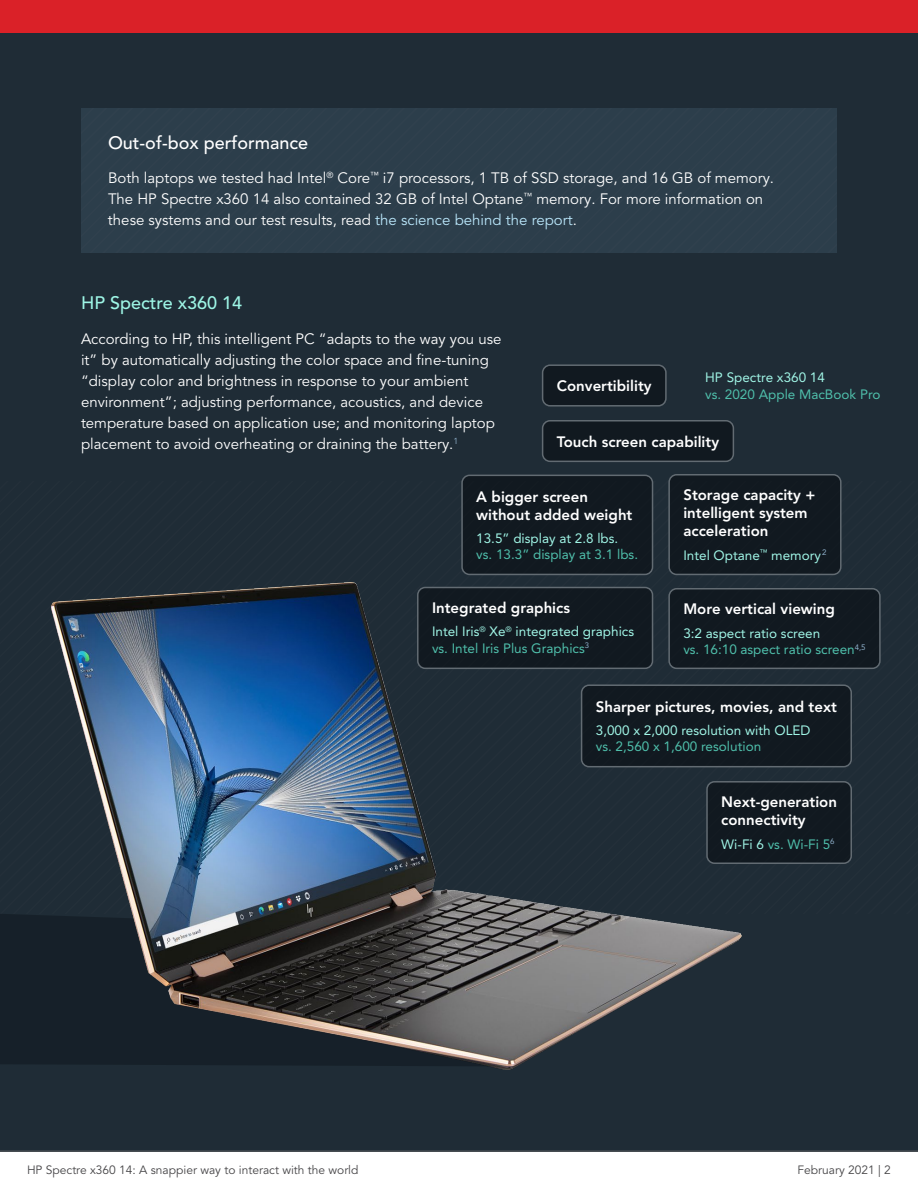
<style>
.page{position:relative;width:918px;height:1188px;background:#fff}
.page>*{position:absolute;margin:0;border:0;box-sizing:border-box;transform-origin:0 0}
.t1{font:500 18px "Avenir LT Pro";color:#fff}
.t2{font:500 18px "Avenir LT Pro";color:#9df5e5}
.t3{font:15px/21px "Avenir LT Pro";color:#fff}
.t4{font:800 15px/18px "Avenir LT Pro";color:#fff}
.t5{font:13.5px/16.5px "Avenir LT Pro";color:#a0f5e6}
.t6{font:13.5px/16.5px "Avenir LT Pro";color:#4fbfab}
.t7{font:12px "Avenir LT Pro";color:#464547}
.s1{color:#b9e6fa}
.s2{color:#4fbfab}
.s3{color:#a0f5e6}
</style>
<div class="page">
<div style="left:0;top:24px;width:918px;height:1127px;background:#1f2c36"></div>
<div style="left:0;top:914px;width:51px;height:150px;background:#162029"></div>
<img style="left:51px;top:582px;width:690px;height:487px">
<div style="left:81px;top:108px;width:756px;height:144px;background:#2c3e4b"></div>
<div style="left:543px;top:365px;width:123px;height:41px;background:#111920;border-radius:8px"></div>
<div style="left:542px;top:364px;width:125px;height:43px;border:2px solid #626b72;border-radius:8px"></div>
<div style="left:669px;top:589px;width:211px;height:79px;background:#111920;border-radius:8px"></div>
<div style="left:668px;top:588px;width:213px;height:81px;border:2px solid #626b72;border-radius:8px"></div>
<div style="left:462px;top:475px;width:191px;height:99px;background:#111920;border-radius:7px"></div>
<div style="left:461px;top:475px;width:192px;height:100px;border:2px solid #626b72;border-radius:7px"></div>
<div style="left:582px;top:685px;width:269px;height:82px;background:#111920;border-radius:8px"></div>
<div style="left:581px;top:684px;width:271px;height:83px;border:2px solid #626b72;border-radius:8px"></div>
<div style="left:707px;top:782px;width:144px;height:81px;background:#111920;border-radius:8px"></div>
<div style="left:706px;top:781px;width:146px;height:83px;border:2px solid #626b72;border-radius:8px"></div>
<div style="left:669px;top:475px;width:172px;height:99px;background:#111920;border-radius:8px"></div>
<div style="left:668px;top:474px;width:174px;height:101px;border:2px solid #626b72;border-radius:8px"></div>
<div style="left:418px;top:587px;width:235px;height:81px;background:#111920;border-radius:8px"></div>
<div style="left:417px;top:587px;width:236px;height:82px;border:2px solid #626b72;border-radius:8px"></div>
<div style="left:543px;top:421px;width:190px;height:40px;background:#111920;border-radius:8px"></div>
<div style="left:542px;top:420px;width:192px;height:42px;border:2px solid #626b72;border-radius:8px"></div>
<hr style="left:0;top:1151px;width:918px;height:1px;background:#616264">
<div style="left:0;top:0;width:918px;height:32px;background:#da2128"></div>
<p class="t1" style="left:108px;top:132px;width:202px">Out-of-box performance</p>
<p class="t3" style="left:108px;top:168px;width:668px">Both laptops we tested had Intel<sup>®</sup> Core<sup>™</sup> i7 processors, 1 TB of SSD storage, and 16 GB of memory.<br>The HP Spectre x360 14 also contained 32 GB of Intel Optane<sup>™</sup> memory. For more information on these systems and our test results, read <span class="s1">the science behind the report</span>.</p>
<p class="t2" style="left:81px;top:292px;width:163px">HP Spectre x360 14</p>
<p class="t3" style="left:81px;top:328px;width:422px">According to HP, this intelligent PC “adapts to the way you use it” by automatically adjusting the color space and fine-tuning “display color and brightness in response to your ambient environment”; adjusting performance, acoustics, and device temperature based on application use; and monitoring laptop placement to avoid overheating or draining the battery.<sup>1</sup></p>
<p class="t4" style="left:557px;top:377px;width:96px">Convertibility</p>
<p class="t5" style="left:705px;top:369px;width:121px">HP Spectre x360 14</p>
<p class="t6" style="left:705px;top:386px;width:177px">vs. 2020 Apple MacBook Pro</p>
<p class="t4" style="left:557px;top:433px;width:164px">Touch screen capability</p>
<p class="t4" style="left:476px;top:488px;width:158px">A bigger screen without added weight</p>
<p class="t5" style="left:476px;top:530px;width:144px">13.5” display at 2.8 lbs.</p>
<p class="t6" style="left:476px;top:546px;width:163px">vs. 13.3” display at 3.1 lbs.</p>
<p class="t4" style="left:432px;top:599px;width:140px">Integrated graphics</p>
<p class="t5" style="left:432px;top:623px;width:204px">Intel Iris<sup>®</sup> Xe<sup>®</sup> integrated graphics <span class="s2">vs. Intel Iris Plus Graphics</span><sup>3</sup></p>
<p class="t4" style="left:683px;top:486px;width:133px">Storage capacity + intelligent system acceleration</p>
<p class="t5" style="left:683px;top:547px;width:145px">Intel Optane<sup>™</sup> memory<sup>2</sup></p>
<p class="t4" style="left:683px;top:600px;width:153px">More vertical viewing</p>
<p class="t6" style="left:683px;top:625px;width:184px"><span class="s3">3:2 aspect ratio screen<br></span>vs. 16:10 aspect ratio screen<sup>4,5</sup></p>
<p class="t4" style="left:596px;top:698px;width:243px">Sharper pictures, movies, and text</p>
<p class="t5" style="left:596px;top:722px;width:216px">3,000 x 2,000 resolution with OLED</p>
<p class="t6" style="left:596px;top:738px;width:167px">vs. 2,560 x 1,600 resolution</p>
<p class="t4" style="left:721px;top:793px;width:117px">Next-generation connectivity</p>
<p class="t6" style="left:721px;top:836px;width:115px"><span class="s3">Wi-Fi 6</span> vs. Wi-Fi 5<sup>6</sup></p>
<p class="t7" style="left:27px;top:1163px;width:333px">HP Spectre x360 14: A snappier way to interact with the world</p>
<p class="t7" style="left:798px;top:1163px;width:95px">February 2021 | 2</p>
</div>
